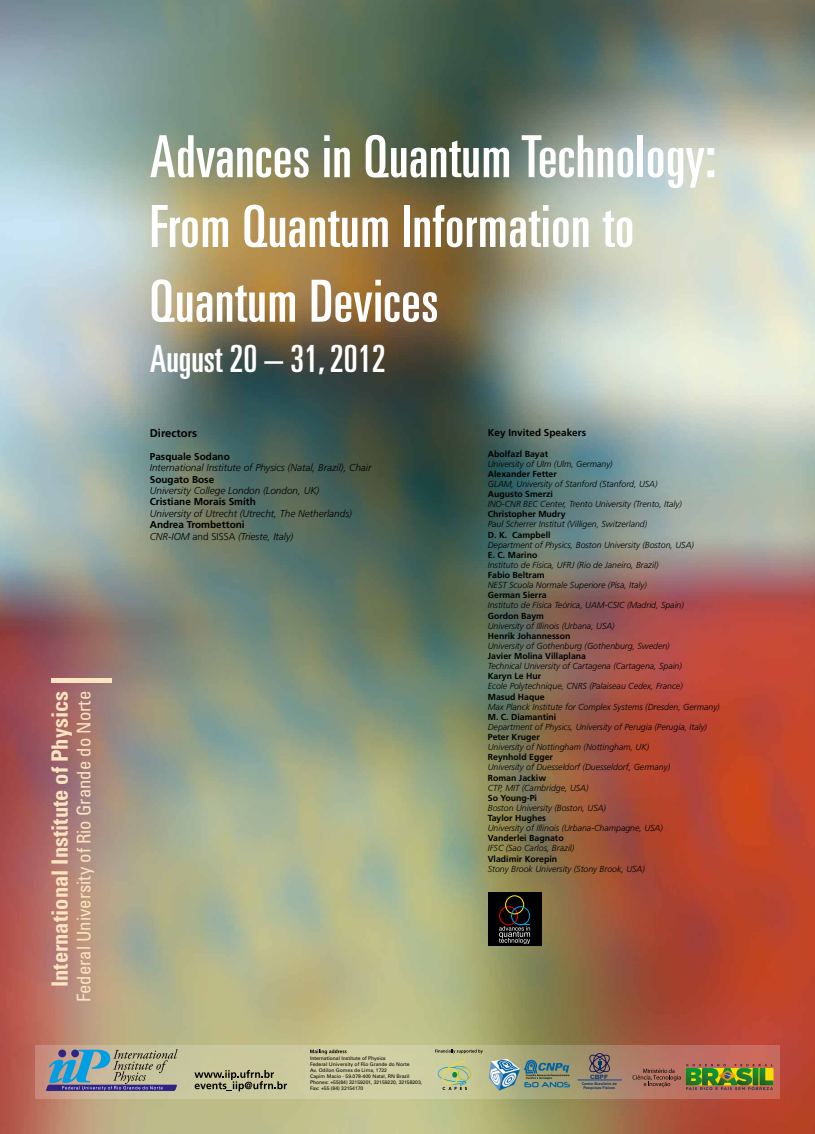
<style>
.page{position:relative;width:815px;height:1134px;background:#fff}
.page>*{position:absolute;margin:0;border:0;box-sizing:border-box;transform-origin:0 0}
.t1{font:ultra-condensed 58.12px/69.8px "Univers LT Std";letter-spacing:.01em;color:#fff}
.t2{font:ultra-condensed 37.5px "Univers LT Std";color:#fff}
.t3{font:700 condensed 22.5px "Univers LT Std";color:#fbe4c1}
.t4{font:condensed 18.75px "Univers LT Std";color:#fbe4c1}
.t5{font:700 11.25px "Frutiger LT Std";color:#000}
.t6{font:italic 300 10px/11.4px "Frutiger LT Std";color:#000}
.t7{font:700 10px "Frutiger LT Std";color:#000}
.t8{font:italic 300 8.75px "Frutiger LT Std";color:#000}
.t9{font:700 8.75px "Frutiger LT Std";color:#000}
.t10{font:700 5.88px "Arial";color:#003570;scale:1.12 1}
.t11{font:5px/6px "Univers LT Std";color:#000}
.t12{font:700 3.69px/4.4px "Arial";color:#003570;text-align:center}
.s1{font-weight:700;font-style:normal}
.s2{font-style:normal}
</style>
<div class="page">
<img style="left:0;top:0;width:815px;height:1134px">
<div style="left:52px;top:678px;width:60px;height:5px;background:#fbe4c1"></div>
<svg style="left:35px;top:1045px;width:745px;height:53px;background:#c2ae8a"></svg>
<svg style="left:194px;top:1070px;width:93px;height:21px;background:#979675"></svg>
<svg style="left:46px;top:1049px;width:132px;height:42px;background:#86949a"></svg>
<svg style="left:632px;top:1064px;width:141px;height:26px;background:#887b43"></svg>
<svg style="left:435px;top:1049px;width:48px;height:4px"></svg>
<svg style="left:310px;top:1049px;width:37px;height:5px"></svg>
<svg style="left:438px;top:1060px;width:33px;height:30px"></svg>
<svg style="left:489px;top:1059px;width:81px;height:32px;background:#839b93"></svg>
<svg style="left:588px;top:1053px;width:23px;height:20px"></svg>
<div style="left:578px;top:1080px;width:43px;height:1px;border:1px solid #51658d"></div>
<div style="left:488px;top:892px;width:53px;height:54px;background:#000"></div>
<div style="left:499px;top:906px;width:19px;height:19px;border:1px solid #e3000f;border-radius:50%"></div>
<div style="left:505px;top:895px;width:19px;height:19px;border:1px solid #ffed00;border-radius:50%"></div>
<div style="left:511px;top:906px;width:19px;height:19px;border:1px solid #009ee3;border-radius:50%"></div>
<svg style="left:499px;top:924px;width:31px;height:20px"></svg>
<h3 class="t3" style="left:46px;top:987px;width:298px;rotate:-90deg">International Institute of Physics</h3>
<h3 class="t4" style="left:72px;top:1002px;width:313px;rotate:-90deg">Federal University of Rio Grande do Norte</h3>
<h1 class="t1" style="left:150px;top:121px;width:568px">Advances in Quantum Technology:<br>From Quantum Information to</h1>
<h1 class="t1" style="left:150px;top:266px;width:290px">Quantum Devices</h1>
<h2 class="t2" style="left:150px;top:337px;width:238px">August 20 – 31, 2012</h2>
<p class="t5" style="left:150px;top:427px;width:49px">Directors</p>
<p class="t7" style="left:150px;top:451px;width:82px">Pasquale Sodano</p>
<p class="t6" style="left:150px;top:462px;width:223px">International Institute of Physics (Natal, Brazil), Chair</p>
<p class="t7" style="left:150px;top:473px;width:66px">Sougato Bose</p>
<p class="t6" style="left:150px;top:485px;width:171px">University College London (London, UK)</p>
<p class="t7" style="left:150px;top:496px;width:108px">Cristiane Morais Smith</p>
<p class="t6" style="left:150px;top:508px;width:204px">University of Utrecht (Utrecht, The Netherlands)</p>
<p class="t6" style="left:150px;top:519px;width:145px"><span class="s1">Andrea Trombettoni<br></span>CNR-IOM <span class="s2">and SISSA</span> (Trieste, Italy)</p>
<p class="t7" style="left:488px;top:427px;width:100px">Key Invited Speakers</p>
<p class="t9" style="left:488px;top:448px;width:62px">Abolfazl Bayat</p>
<p class="t8" style="left:488px;top:459px;width:126px">University of Ulm (Ulm, Germany)</p>
<p class="t9" style="left:488px;top:469px;width:71px">Alexander Fetter</p>
<p class="t8" style="left:488px;top:479px;width:171px">GLAM, University of Stanford (Stanford, USA)</p>
<p class="t9" style="left:488px;top:489px;width:67px">Augusto Smerzi</p>
<p class="t8" style="left:488px;top:499px;width:195px">INO-CNR BEC Center, Trento University (Trento, Italy)</p>
<p class="t9" style="left:488px;top:509px;width:79px">Christopher Mudry</p>
<p class="t8" style="left:488px;top:519px;width:161px">Paul Scherrer Institut (Villigen, Switzerland)</p>
<p class="t9" style="left:488px;top:529px;width:64px">D. K. Campbell</p>
<p class="t8" style="left:488px;top:540px;width:208px">Department of Physics, Boston University (Boston, USA)</p>
<p class="t9" style="left:488px;top:550px;width:51px">E. C. Marino</p>
<p class="t8" style="left:488px;top:560px;width:172px">Instituto de Física, UFRJ (Rio de Janeiro, Brazil)</p>
<p class="t9" style="left:488px;top:570px;width:58px">Fabio Beltram</p>
<p class="t8" style="left:488px;top:580px;width:160px">NEST Scuola Normale Superiore (Pisa, Italy)</p>
<p class="t9" style="left:488px;top:590px;width:60px">German Sierra</p>
<p class="t8" style="left:488px;top:600px;width:198px">Instituto de Física Teórica, UAM-CSIC (Madrid, Spain)</p>
<p class="t9" style="left:488px;top:610px;width:58px">Gordon Baym</p>
<p class="t8" style="left:488px;top:621px;width:128px">University of Illinois (Urbana, USA)</p>
<p class="t9" style="left:488px;top:631px;width:84px">Henrik Johannesson</p>
<p class="t8" style="left:488px;top:641px;width:183px">University of Gothenburg (Gothenburg, Sweden)</p>
<p class="t9" style="left:488px;top:651px;width:100px">Javier Molina Villaplana</p>
<p class="t8" style="left:488px;top:661px;width:196px">Technical University of Cartagena (Cartagena, Spain)</p>
<p class="t9" style="left:488px;top:671px;width:55px">Karyn Le Hur</p>
<p class="t8" style="left:488px;top:681px;width:196px">Ecole Polytechnique, CNRS (Palaiseau Cedex, France)</p>
<p class="t9" style="left:488px;top:691px;width:58px">Masud Haque</p>
<p class="t8" style="left:488px;top:702px;width:233px">Max Planck Institute for Complex Systems (Dresden, Germany)</p>
<p class="t9" style="left:488px;top:712px;width:70px">M. C. Diamantini</p>
<p class="t8" style="left:488px;top:722px;width:221px">Department of Physics, University of Perugia (Perugia, Italy)</p>
<p class="t9" style="left:488px;top:732px;width:54px">Peter Kruger</p>
<p class="t8" style="left:488px;top:742px;width:163px">University of Nottingham (Nottingham, UK)</p>
<p class="t9" style="left:488px;top:752px;width:67px">Reynhold Egger</p>
<p class="t8" style="left:488px;top:762px;width:184px">University of Duesseldorf (Duesseldorf, Germany)</p>
<p class="t9" style="left:488px;top:772px;width:60px">Roman Jackiw</p>
<p class="t8" style="left:488px;top:783px;width:102px">CTP, MIT (Cambridge, USA)</p>
<p class="t9" style="left:488px;top:793px;width:51px">So Young-Pi</p>
<p class="t8" style="left:488px;top:803px;width:120px">Boston University (Boston, USA)</p>
<p class="t9" style="left:488px;top:813px;width:60px">Taylor Hughes</p>
<p class="t8" style="left:488px;top:823px;width:177px">University of Illinois (Urbana-Champagne, USA)</p>
<p class="t9" style="left:488px;top:833px;width:77px">Vanderlei Bagnato</p>
<p class="t8" style="left:488px;top:843px;width:88px">IFSC (Sao Carlos, Brazil)</p>
<p class="t9" style="left:488px;top:853px;width:71px">Vladimir Korepin</p>
<p class="t8" style="left:488px;top:864px;width:159px">Stony Brook University (Stony Brook, USA)</p>
<p class="t11" style="left:310px;top:1056px;width:114px">International Institute of Physics<br>Federal University of Rio Grande do Norte<br>Av. Odilon Gomes de Lima, 1722<br>Capim Macio - 59.078-400 Natal, RN Brazil Phones: +55(84) 32159201, 32159220, 32158203, Fax: +55 (84) 32154170</p>
<p class="t10" style="left:590px;top:1073px;width:18px">CBPF</p>
<p class="t12" style="left:582px;top:1081px;width:37px">Centro Brasileiro de<br>Pesquisas Físicas</p>
</div>
